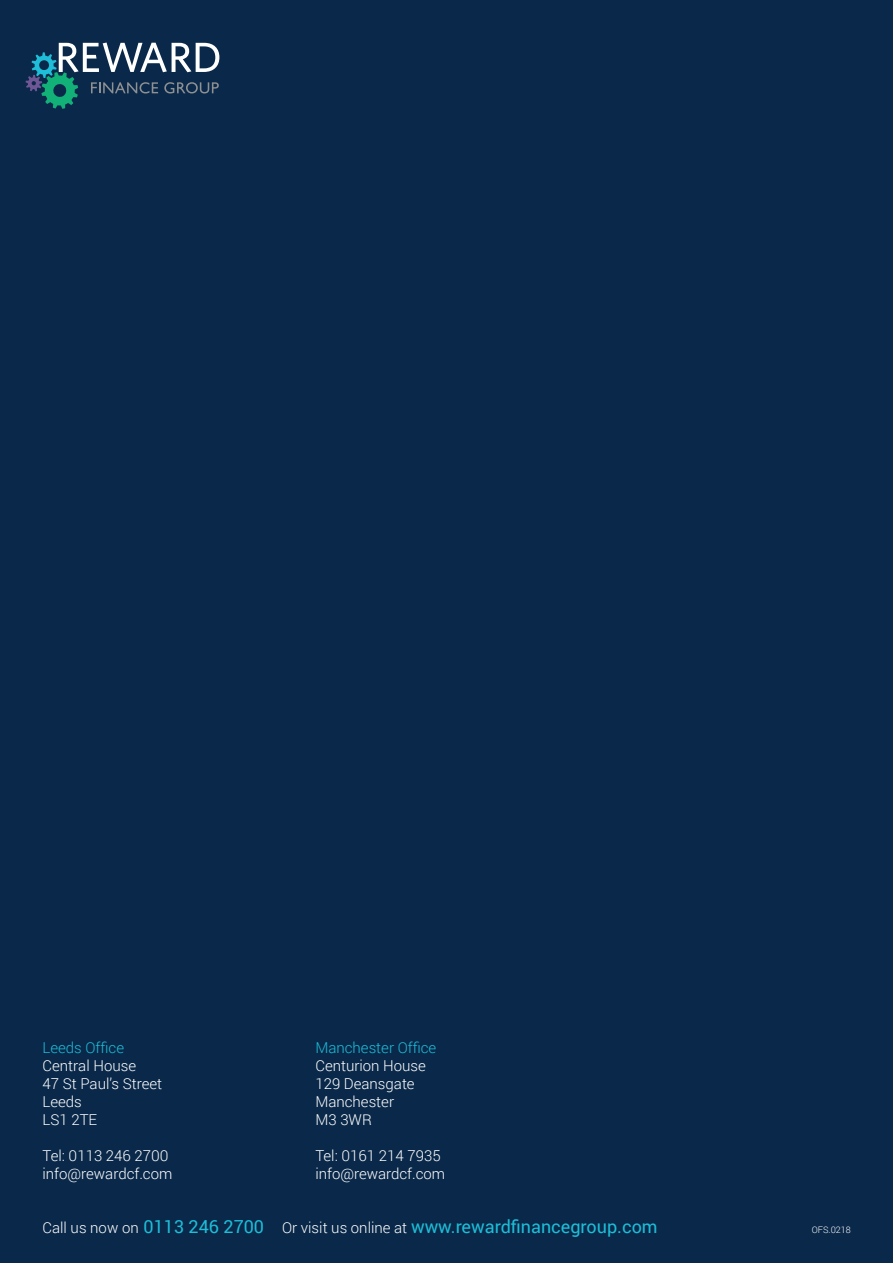
<style>
.page{position:relative;width:893px;height:1263px;background:#0a294a}
.page>*{position:absolute;margin:0;border:0;box-sizing:border-box;transform-origin:0 0}
.t1{font:18px "Roboto";color:#1cbed8}
.t2{font:300 15px/18px "Roboto";color:#fff}
.t3{font:300 15px "Roboto";color:#1cbed8}
.t4{font:300 9px "Roboto";color:#fff}
.s1{font-weight:300;font-size:15px;color:#fff}
</style>
<div class="page">
<svg style="left:26px;top:43px;width:193px;height:66px"></svg>
<p class="t3" style="left:43px;top:1037px;width:83px">Leeds Office</p>
<p class="t2" style="left:43px;top:1056px;width:121px">Central House<br>47 St Paul’s Street<br>Leeds<br>LS1 2TE</p>
<p class="t2" style="left:43px;top:1146px;width:131px">Tel: 0113 246 2700 info@rewardcf.com</p>
<p class="t3" style="left:315px;top:1037px;width:122px">Manchester Office</p>
<p class="t2" style="left:315px;top:1056px;width:112px">Centurion House<br>129 Deansgate<br>Manchester<br>M3 3WR</p>
<p class="t2" style="left:315px;top:1146px;width:131px">Tel: 0161 214 7935 info@rewardcf.com</p>
<p class="t1" style="left:43px;top:1214px;width:617px"><span class="s1">Call us now on</span> 0113 246 2700 <span class="s1">Or visit us online at</span> www.rewardfinancegroup.com</p>
<p class="t4" style="left:812px;top:1224px;width:41px">OFS.0218</p>
</div>
